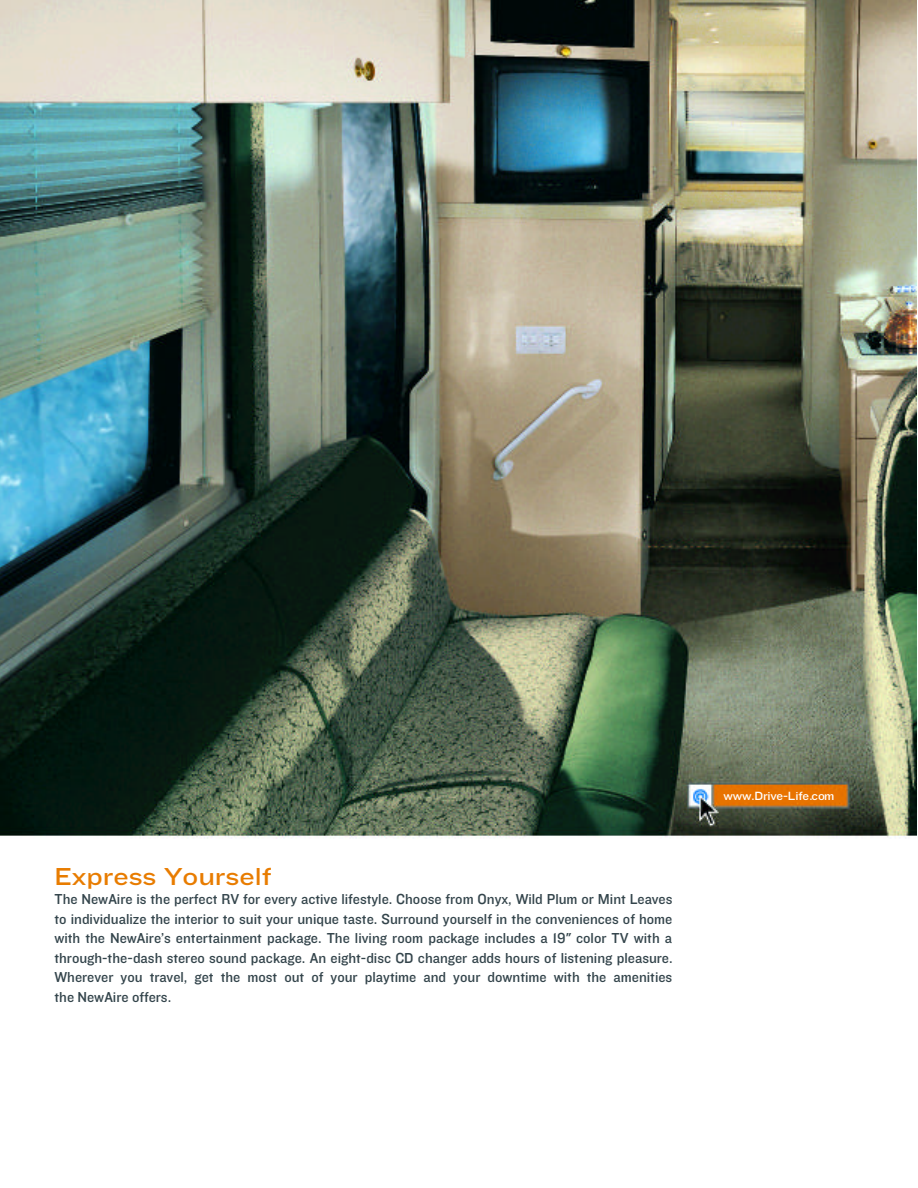
<style>
.page{position:relative;width:918px;height:1188px;background:#fff}
.page>*{position:absolute;margin:0;border:0;box-sizing:border-box;transform-origin:0 0}
.t1{font:25.5px "Knockout HTF33 Junior Heviwt";color:#e87c00}
.t2{font:15px/19.5px "Knockout HTF31 Junior Middlewt";color:#33444b;text-align:justify}
.t3{font:12.3px "Knockout HTF32 Junior Cruiserwt";color:#fff}
</style>
<div class="page">
<img style="left:0;top:0;width:917px;height:839px">
<h1 class="t1" style="left:54px;top:864px;width:218px">Express Yourself</h1>
<p class="t2" style="left:54px;top:890px;width:620px">The NewAire is the perfect RV for every active lifestyle. Choose from Onyx, Wild Plum or Mint Leaves to individualize the interior to suit your unique taste. Surround yourself in the conveniences of home with the NewAire’s entertainment package. The living room package includes a 19" color TV with a through-the-dash stereo sound package. An eight-disc CD changer adds hours of listening pleasure.<br>Wherever you travel, get the most out of your playtime and your downtime with the amenities the NewAire offers.</p>
<p class="t3" style="left:724px;top:790px;width:112px">w w w. D r i ve- L i f e.com</p>
</div>
